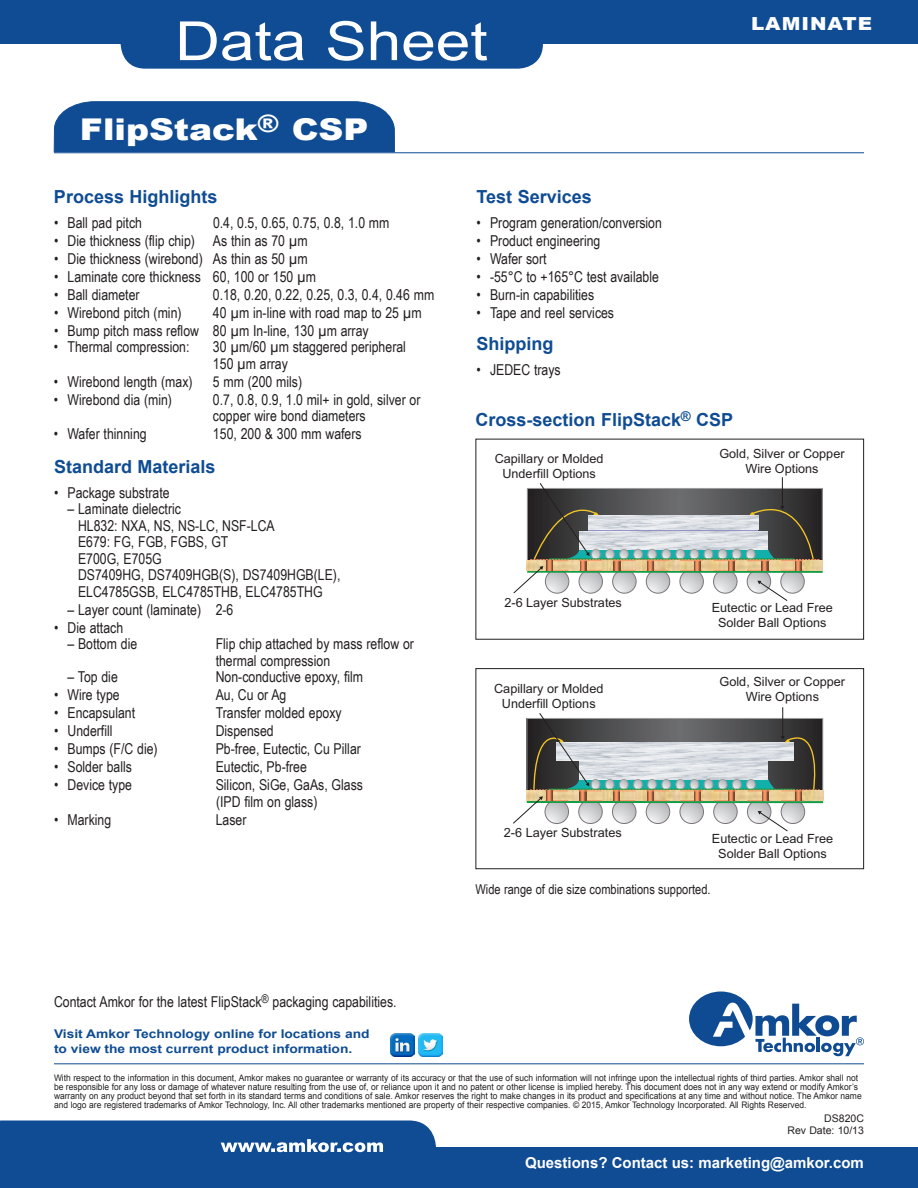
<style>
.page{position:relative;width:918px;height:1188px;background:#fff}
.page>*{position:absolute;margin:0;border:0;box-sizing:border-box;transform-origin:0 0}
.t1{font:54px "Arial";color:#fff;scale:1.15 1}
.t2{font:900 30px "Arial";color:#fff;scale:1.15 1}
.t3{font:700 18px "Arial";color:#0f4c93}
.t4{font:900 18px "Arial";letter-spacing:.05em;color:#fff;scale:1.1 1}
.t5{font:15px/16.5px "Arial Narrow";color:#231f20}
.t6{font:700 15px "Arial";color:#fff}
.t7{font:13.5px "Arial Narrow";color:#231f20}
.t8{font:12.75px/15.3px "Arial";color:#231f20;text-align:center}
.t9{font:12.6px/15.1px "Arial";color:#231f20;text-align:center}
.t10{font:700 12px/15px "Arial";color:#0f4c93;scale:1.15 1}
.t11{font:10.5px/12px "Arial";color:#231f20;text-align:right}
.t12{font:9px/9px "Arial";color:#231f20;scale:.94 1}
</style>
<div class="page">
<div style="left:0;top:0;width:918px;height:44px;background:#0f4c93"></div>
<div style="left:121px;top:14px;width:421px;height:54px;background:#0f4c93;border-radius:24px"></div>
<div style="left:121px;top:13px;width:422px;height:56px;border:2px solid #0f4c93;border-radius:24px"></div>
<div style="left:0;top:1148px;width:918px;height:40px;background:#0f4c93"></div>
<svg style="left:689px;top:992px;width:175px;height:64px"></svg>
<hr style="left:54px;top:1064px;width:810px;height:1px;background:#0f4c93">
<svg style="left:0;top:1121px;width:436px;height:32px"></svg>
<img style="left:391px;top:1034px;width:23px;height:23px">
<img style="left:419px;top:1034px;width:23px;height:23px">
<hr style="left:54px;top:153px;width:810px;height:1px;background:#0f4c93">
<hr style="left:527px;top:571px;width:296px;height:2px;background:#169b47">
<hr style="left:527px;top:562px;width:294px;height:1px;background:#050504">
<hr style="left:782px;top:477px;width:1px;height:30px;background:#231f20">
<svg style="left:513px;top:482px;width:306px;height:119px"></svg>
<div style="left:476px;top:439px;width:388px;height:201px;border:1px solid #231f20"></div>
<hr style="left:782px;top:707px;width:1px;height:30px;background:#231f20">
<svg style="left:513px;top:712px;width:310px;height:120px"></svg>
<div style="left:476px;top:668px;width:388px;height:201px;border:1px solid #231f20"></div>
<div style="left:54px;top:101px;width:341px;height:52px;background:#0f4c93"></div>
<h1 class="t1" style="left:175px;top:21px;width:273px">Data Sheet</h1>
<h2 class="t2" style="left:80px;top:118px;width:252px">FlipStack<sup>®</sup> CSP</h2>
<p class="t4" style="left:751px;top:13px;width:111px">LAMINATE</p>
<p class="t3" style="left:54px;top:190px;width:165px">Process Highlights</p>
<p class="t5" style="left:54px;top:216px;width:90px">• Ball pad pitch</p>
<p class="t5" style="left:213px;top:216px;width:178px">0.4, 0.5, 0.65, 0.75, 0.8, 1.0 mm</p>
<p class="t5" style="left:54px;top:234px;width:255px">• Die thickness (flip chip) As thin as 70 µm</p>
<p class="t5" style="left:54px;top:252px;width:255px">• Die thickness (wirebond) As thin as 50 µm</p>
<p class="t5" style="left:54px;top:270px;width:264px">• Laminate core thickness 60, 100 or 150 µm</p>
<p class="t5" style="left:54px;top:288px;width:87px">• Ball diameter</p>
<p class="t5" style="left:213px;top:288px;width:223px">0.18, 0.20, 0.22, 0.25, 0.3, 0.4, 0.46 mm</p>
<p class="t5" style="left:54px;top:306px;width:129px">• Wirebond pitch (min)</p>
<p class="t5" style="left:213px;top:306px;width:210px">40 µm in-line with road map to 25 µm</p>
<p class="t5" style="left:54px;top:324px;width:316px">• Bump pitch mass reflow 80 µm In-line, 130 µm array</p>
<p class="t5" style="left:54px;top:340px;width:137px">• Thermal compression:</p>
<p class="t5" style="left:213px;top:340px;width:195px">30 µm/60 µm staggered peripheral<br>150 µm array</p>
<p class="t5" style="left:54px;top:375px;width:140px">• Wirebond length (max)</p>
<p class="t5" style="left:213px;top:375px;width:91px">5 mm (200 mils)</p>
<p class="t5" style="left:54px;top:393px;width:120px">• Wirebond dia (min)</p>
<p class="t5" style="left:213px;top:393px;width:209px">0.7, 0.8, 0.9, 1.0 mil+ in gold, silver or copper wire bond diameters</p>
<p class="t5" style="left:54px;top:427px;width:94px">• Wafer thinning</p>
<p class="t5" style="left:213px;top:427px;width:150px">150, 200 &amp; 300 mm wafers</p>
<p class="t3" style="left:54px;top:460px;width:163px">Standard Materials</p>
<p class="t5" style="left:54px;top:485px;width:117px">• Package substrate</p>
<p class="t5" style="left:78px;top:502px;width:264px;text-indent:-10px">– Laminate dielectric<br>HL832: NXA, NS, NS-LC, NSF-LCA<br>E679: FG, FGB, FGBS, GT<br>E700G, E705G<br>DS7409HG, DS7409HGB(S), DS7409HGB(LE),<br>ELC4785GSB, ELC4785THB, ELC4785THG</p>
<p class="t5" style="left:68px;top:602px;width:167px">– Layer count (laminate) 2-6</p>
<p class="t5" style="left:54px;top:620px;width:71px">• Die attach</p>
<p class="t5" style="left:68px;top:637px;width:71px">– Bottom die</p>
<p class="t5" style="left:216px;top:637px;width:200px">Flip chip attached by mass reflow or thermal compression</p>
<p class="t5" style="left:68px;top:670px;width:52px">– Top die</p>
<p class="t5" style="left:216px;top:670px;width:149px">Non-conductive epoxy, film</p>
<p class="t5" style="left:54px;top:688px;width:67px">• Wire type</p>
<p class="t5" style="left:216px;top:688px;width:72px">Au, Cu or Ag</p>
<p class="t5" style="left:54px;top:706px;width:83px">• Encapsulant</p>
<p class="t5" style="left:216px;top:706px;width:128px">Transfer molded epoxy</p>
<p class="t5" style="left:54px;top:724px;width:60px">• Underfill</p>
<p class="t5" style="left:216px;top:724px;width:60px">Dispensed</p>
<p class="t5" style="left:54px;top:742px;width:105px">• Bumps (F/C die)</p>
<p class="t5" style="left:216px;top:742px;width:147px">Pb-free, Eutectic, Cu Pillar</p>
<p class="t5" style="left:54px;top:760px;width:80px">• Solder balls</p>
<p class="t5" style="left:216px;top:760px;width:93px">Eutectic, Pb-free</p>
<p class="t5" style="left:54px;top:778px;width:80px">• Device type</p>
<p class="t5" style="left:216px;top:778px;width:149px">Silicon, SiGe, GaAs, Glass (IPD film on glass)</p>
<p class="t5" style="left:54px;top:812px;width:59px">• Marking</p>
<p class="t5" style="left:216px;top:812px;width:32px">Laser</p>
<p class="t5" style="left:54px;top:995px;width:344px">Contact Amkor for the latest FlipStack<sup>®</sup> packaging capabilities.</p>
<p class="t10" style="left:54px;top:1028px;width:276px">Visit Amkor Technology online for locations and to view the most current product information.</p>
<p class="t3" style="left:477px;top:190px;width:117px">Test Services</p>
<p class="t5" style="left:477px;top:216px;width:187px">• Program generation/conversion</p>
<p class="t5" style="left:477px;top:234px;width:125px">• Product engineering</p>
<p class="t5" style="left:477px;top:252px;width:72px">• Wafer sort</p>
<p class="t5" style="left:477px;top:270px;width:184px">• -55°C to +165°C test available</p>
<p class="t5" style="left:477px;top:288px;width:119px">• Burn-in capabilities</p>
<p class="t5" style="left:477px;top:306px;width:139px">• Tape and reel services</p>
<p class="t3" style="left:477px;top:337px;width:79px">Shipping</p>
<p class="t5" style="left:477px;top:362px;width:86px">• JEDEC trays</p>
<p class="t3" style="left:476px;top:412px;width:259px">Cross-section FlipStack<sup>®</sup> CSP</p>
<p class="t9" style="left:495px;top:452px;width:111px">Capillary or Molded<br>Underfill Options</p>
<p class="t9" style="left:719px;top:447px;width:127px">Gold, Silver or Copper<br>Wire Options</p>
<p class="t9" style="left:504px;top:596px;width:119px">2-6 Layer Substrates</p>
<p class="t9" style="left:712px;top:601px;width:122px">Eutectic or Lead Free<br>Solder Ball Options</p>
<p class="t8" style="left:494px;top:682px;width:111px">Capillary or Molded<br>Underfill Options</p>
<p class="t8" style="left:720px;top:675px;width:127px">Gold, Silver or Copper<br>Wire Options</p>
<p class="t8" style="left:504px;top:826px;width:119px">2-6 Layer Substrates</p>
<p class="t8" style="left:712px;top:832px;width:123px">Eutectic or Lead Free<br>Solder Ball Options</p>
<p class="t7" style="left:476px;top:884px;width:237px">Wide range of die size combinations supported.</p>
<p class="t12" style="left:54px;top:1075px;width:861px">With respect to the information in this document, Amkor makes no guarantee or warranty of its accuracy or that the use of such information will not infringe upon the intellectual rights of third parties. Amkor shall not be responsible for any loss or damage of whatever nature resulting from the use of, or reliance upon it and no patent or other license is implied hereby. This document does not in any way extend or modify Amkor’s warranty on any product beyond that set forth in its standard terms and conditions of sale. Amkor reserves the right to make changes in its product and specifications at any time and without notice. The Amkor name and logo are registered trademarks of Amkor Technology, Inc. All other trademarks mentioned are property of their respective companies. © 2015, Amkor Technology Incorporated. All Rights Reserved.</p>
<p class="t11" style="left:788px;top:1113px;width:78px">DS820C<br>Rev Date: 10/13</p>
<p class="t6" style="left:525px;top:1157px;width:340px">Questions? Contact us: marketing@amkor.com</p>
</div>
